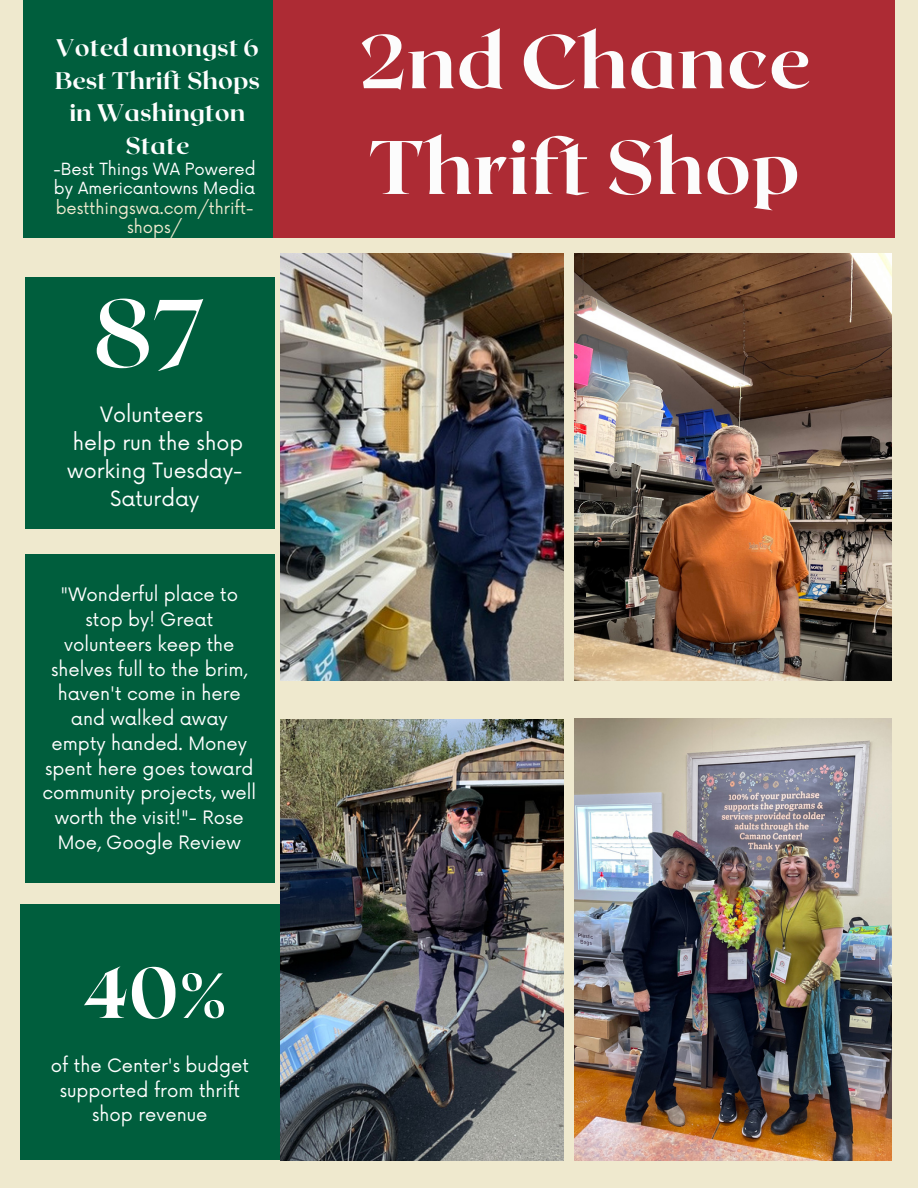
<style>
.page{position:relative;width:918px;height:1188px;background:#efe9ce}
.page>*{position:absolute;margin:0;border:0;box-sizing:border-box;transform-origin:0 0}
.t1{font:700 95.7px "Roxborough CF";color:#fff}
.t2{font:800 75.75px/105.8px "Roxborough CF";color:#fcfcfc}
.t3{font:800 71.7px "Roxborough CF";color:#fff}
.t4{font:800 24px/32.7px "Roxborough CF";color:#fefefe;text-align:center}
.t5{font:20.55px/28.2px "Now";color:#fff;text-align:center}
.t6{font:18px/24.8px "Now";color:#fff;text-align:center}
.t7{font:16.35px/19.4px "Now";color:#fff}
.t8{font:16.35px/19.4px "Now";color:#efe9ce;text-align:center}
</style>
<div class="page">
<div style="left:25px;top:277px;width:250px;height:252px;background:#005e3d"></div>
<div style="left:274px;top:0;width:621px;height:238px;background:#ad2b34"></div>
<div style="left:25px;top:554px;width:249px;height:328px;background:#005e3d"></div>
<div style="left:20px;top:904px;width:261px;height:256px;background:#005e3d"></div>
<img style="left:575px;top:253px;width:316px;height:428px">
<img style="left:280px;top:253px;width:283px;height:427px">
<img style="left:575px;top:718px;width:316px;height:443px">
<img style="left:280px;top:719px;width:284px;height:441px">
<div style="left:23px;top:0;width:250px;height:238px;background:#005e3d"></div>
<h3 class="t4" style="left:55px;top:31px;width:207px">Voted amongst 6<br>Best Thrift Shops in Washington<br>State</h3>
<p class="t7" style="left:53px;top:158px;width:204px">-Best Things WA Powered by Americantowns Media</p>
<p class="t8" style="left:56px;top:197px;width:199px">bestthingswa.com/thrift&shy;shops/</p>
<h1 class="t1" style="left:93px;top:271px;width:113px">87</h1>
<p class="t5" style="left:67px;top:399px;width:177px">Volunteers<br>help run the shop working Tuesday-<br>Saturday</p>
<p class="t6" style="left:43px;top:581px;width:215px">"Wonderful place to stop by! Great volunteers keep the shelves full to the brim, haven't come in here and walked away empty handed. Money spent here goes toward community projects, well worth the visit!"- Rose<br>Moe, Google Review</p>
<h3 class="t3" style="left:82px;top:946px;width:147px">40%</h3>
<p class="t6" style="left:51px;top:1052px;width:200px">of the Center's budget supported from thrift shop revenue</p>
<h2 class="t2" style="left:359px;top:8px;width:453px">2nd Chance<br>Thrift Shop</h2>
</div>
